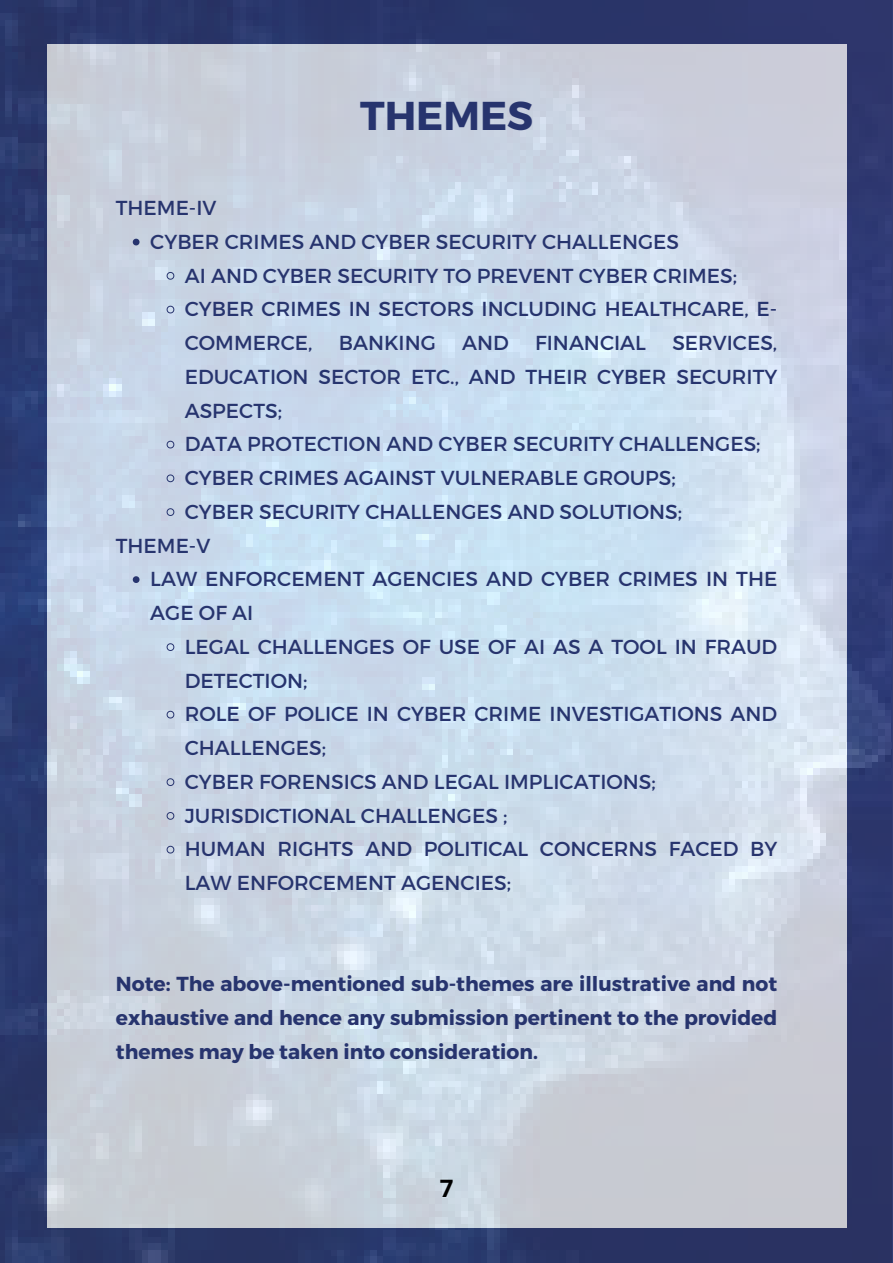
<style>
.page{position:relative;width:893px;height:1263px;background:#fff}
.page>*{position:absolute;margin:0;border:0;box-sizing:border-box;transform-origin:0 0}
.t1{font:700 40.2px "Montserrat";color:#27346e}
.t2{font:700 24px "Open Sans";color:#000}
.t3{font:20.25px/33.8px "Montserrat";color:#27346e}
.t4{font:700 20.25px/33.8px "Montserrat";color:#27346e;text-align:justify}
</style>
<div class="page">
<img style="left:0;top:0;width:891px;height:1263px">
<svg style="left:133px;top:239px;width:6px;height:6px"></svg>
<svg style="left:166px;top:272px;width:8px;height:8px"></svg>
<svg style="left:166px;top:306px;width:8px;height:8px"></svg>
<svg style="left:166px;top:441px;width:8px;height:8px"></svg>
<svg style="left:166px;top:474px;width:8px;height:8px"></svg>
<svg style="left:166px;top:508px;width:8px;height:8px"></svg>
<svg style="left:133px;top:576px;width:6px;height:7px"></svg>
<svg style="left:166px;top:643px;width:8px;height:8px"></svg>
<svg style="left:166px;top:711px;width:8px;height:8px"></svg>
<svg style="left:166px;top:778px;width:8px;height:8px"></svg>
<svg style="left:166px;top:812px;width:8px;height:8px"></svg>
<svg style="left:166px;top:846px;width:8px;height:8px"></svg>
<p class="t1" style="left:360px;top:89px;width:174px">THEMES</p>
<h1 class="t3" style="left:116px;top:190px;width:102px">THEME-IV</h1>
<h2 class="t3" style="left:150px;top:224px;width:530px">CYBER CRIMES AND CYBER SECURITY CHALLENGES</h2>
<p class="t3" style="left:185px;top:257px;width:554px">AI AND CYBER SECURITY TO PREVENT CYBER CRIMES;</p>
<p class="t3" style="left:185px;top:291px;width:594px">CYBER CRIMES IN SECTORS INCLUDING HEALTHCARE, E-<br>COMMERCE,</p>
<p class="t3" style="left:185px;top:325px;width:594px;text-align:justify;text-indent:487px">SERVICES, EDUCATION SECTOR ETC., AND THEIR CYBER SECURITY ASPECTS;</p>
<p class="t3" style="left:185px;top:426px;width:577px">DATA PROTECTION AND CYBER SECURITY CHALLENGES;</p>
<p class="t3" style="left:185px;top:460px;width:492px">CYBER CRIMES AGAINST VULNERABLE GROUPS;</p>
<p class="t3" style="left:185px;top:494px;width:499px">CYBER SECURITY CHALLENGES AND SOLUTIONS;</p>
<p class="t3" style="left:116px;top:527px;width:96px">THEME-V</p>
<h2 class="t3" style="left:150px;top:561px;width:628px">LAW ENFORCEMENT AGENCIES AND CYBER CRIMES IN THE<br>AGE OF AI</h2>
<p class="t3" style="left:185px;top:629px;width:594px">LEGAL CHALLENGES OF USE OF AI AS A TOOL IN FRAUD<br>DETECTION;</p>
<p class="t3" style="left:185px;top:696px;width:594px">ROLE OF POLICE IN CYBER CRIME INVESTIGATIONS AND<br>CHALLENGES;</p>
<p class="t3" style="left:185px;top:764px;width:472px">CYBER FORENSICS AND LEGAL IMPLICATIONS;</p>
<p class="t3" style="left:185px;top:797px;width:324px">JURISDICTIONAL CHALLENGES ;</p>
<p class="t3" style="left:185px;top:831px;width:594px">HUMAN RIGHTS AND POLITICAL CONCERNS FACED BY<br>LAW ENFORCEMENT AGENCIES;</p>
<p class="t3" style="left:339px;top:325px;width:99px">BANKING</p>
<p class="t3" style="left:462px;top:325px;width:48px">AND</p>
<p class="t3" style="left:535px;top:325px;width:112px">FINANCIAL</p>
<p class="t4" style="left:116px;top:966px;width:663px">Note: The above-mentioned sub-themes are illustrative and not exhaustive and hence any submission pertinent to the provided themes may be taken into consideration.</p>
<h3 class="t2" style="left:440px;top:1171px;width:15px">7</h3>
</div>
